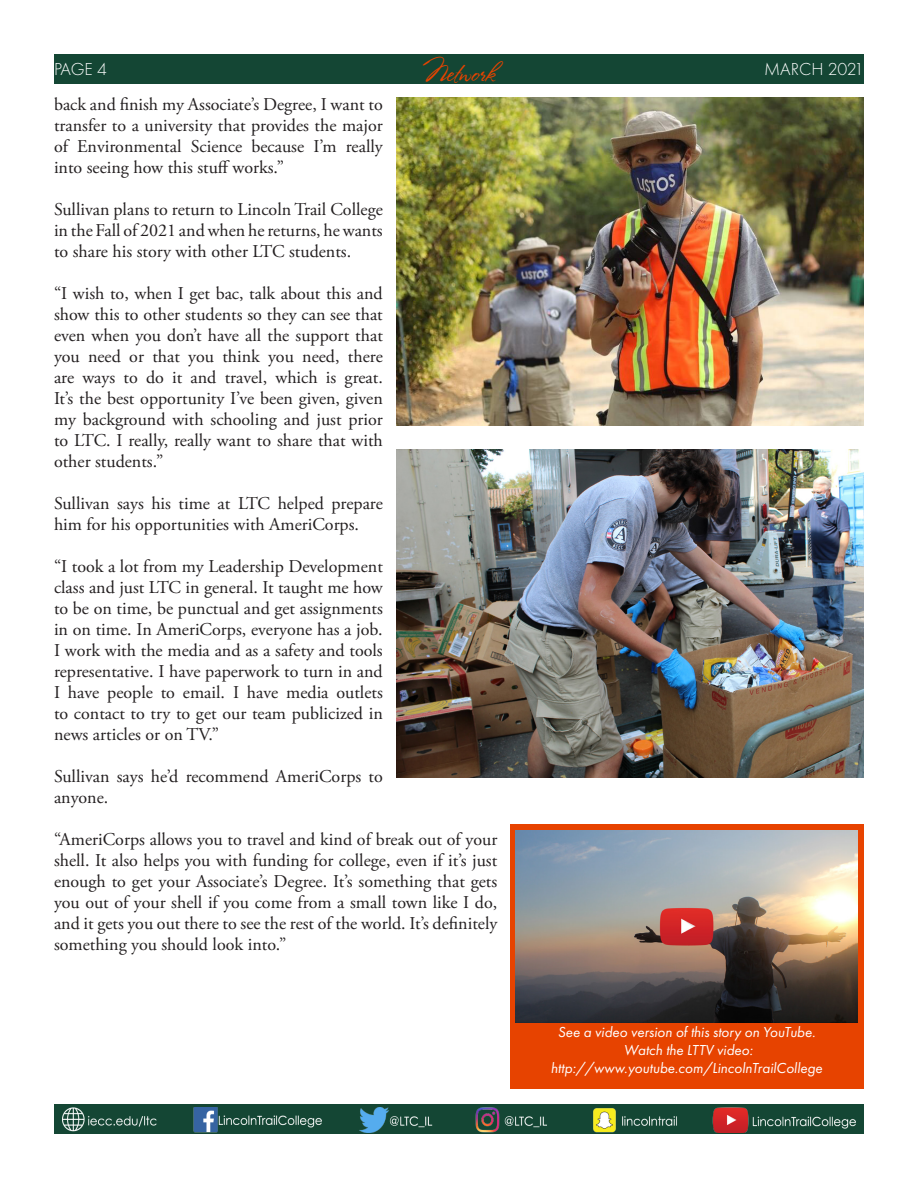
<style>
.page{position:relative;width:918px;height:1188px;background:#fff}
.page>*{position:absolute;margin:0;border:0;box-sizing:border-box;transform-origin:0 0}
.t1{font:25.5px "Stephanie Marie JF";color:#e74300}
.t2{font:18px/21px "Adobe Garamond Pro";color:#231f20;text-align:justify}
.t3{font:300 18px "Futura PT";letter-spacing:-.005em;color:#fff}
.YouTube{font:italic 15px "Futura PT";color:#fff}
</style>
<div class="page">
<div style="left:54px;top:54px;width:810px;height:29px;background:#144634"></div>
<div style="left:54px;top:1105px;width:810px;height:29px;background:#144634"></div>
<img style="left:62px;top:1108px;width:794px;height:24px">
<div style="left:511px;top:824px;width:353px;height:265px;background:#e74300"></div>
<img style="left:516px;top:831px;width:342px;height:192px">
<img style="left:396px;top:97px;width:468px;height:329px">
<img style="left:396px;top:449px;width:468px;height:329px">
<p class="t3" style="left:54px;top:59px;width:55px">PAGE 4</p>
<h1 class="t1" style="left:423px;top:57px;width:74px">Network</h1>
<p class="t3" style="left:764px;top:59px;width:101px">MARCH 2021</p>
<p class="t2" style="left:54px;top:95px;width:330px">back and finish my Associate’s Degree, I want to transfer to a university that provides the major of Environmental Science because I’m really into seeing how this stuff works.”</p>
<p class="t2" style="left:54px;top:200px;width:330px">Sullivan plans to return to Lincoln Trail College in the Fall of 2021 and when he returns, he wants to share his story with other LTC students.</p>
<p class="t2" style="left:54px;top:284px;width:330px">“I wish to, when I get bac, talk about this and show this to other students so they can see that even when you don’t have all the support that you need or that you think you need, there are ways to do it and travel, which is great.<br>It’s the best opportunity I’ve been given, given my background with schooling and just prior to LTC. I really, really want to share that with other students.”</p>
<p class="t2" style="left:54px;top:494px;width:330px">Sullivan says his time at LTC helped prepare him for his opportunities with AmeriCorps.</p>
<p class="t2" style="left:54px;top:557px;width:330px">“I took a lot from my Leadership Development class and just LTC in general. It taught me how to be on time, be punctual and get assignments in on time. In AmeriCorps, everyone has a job.<br>I work with the media and as a safety and tools representative. I have paperwork to turn in and I have people to email. I have media outlets to contact to try to get our team publicized in news articles or on TV.”</p>
<p class="t2" style="left:54px;top:767px;width:330px">Sullivan says he’d recommend AmeriCorps to anyone.</p>
<p class="t2" style="left:54px;top:830px;width:445px">“AmeriCorps allows you to travel and kind of break out of your shell. It also helps you with funding for college, even if it’s just enough to get your Associate’s Degree. It’s something that gets you out of your shell if you come from a small town like I do, and it gets you out there to see the rest of the world. It’s definitely something you should look into.”</p>
<p class="YouTube" style="left:558px;top:1024px;width:259px">See a video version of this story on YouTube.</p>
<p class="YouTube" style="left:624px;top:1042px;width:130px">Watch the LTTV video:</p>
<p class="YouTube" style="left:551px;top:1060px;width:273px">http://www.youtube.com/LincolnTrailCollege</p>
</div>
